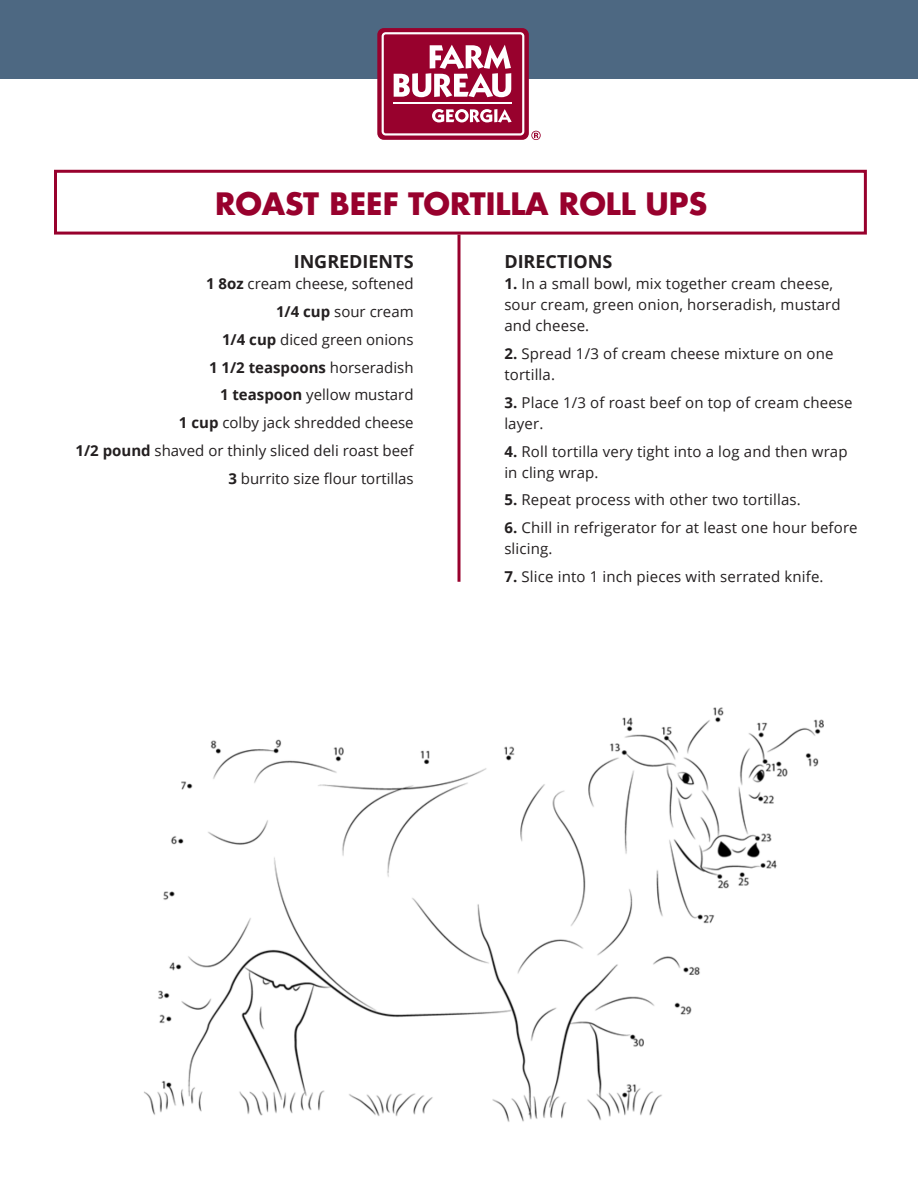
<style>
.page{position:relative;width:918px;height:1188px;background:#fff}
.page>*{position:absolute;margin:0;border:0;box-sizing:border-box;transform-origin:0 0}
.t1{font:700 30px "Futura LT Pro";color:#98012d}
.t2{font:700 18px "Open Sans";color:#231f20}
.t3{font:15px/21px "Open Sans";letter-spacing:.01em;color:#231f20}
.t4{font:700 15px "Open Sans";color:#231f20}
.s1{font-weight:700}
.s2{font-weight:400}
</style>
<div class="page">
<hr style="left:458px;top:235px;width:2px;height:347px;background:#98012d">
<div style="left:0;top:0;width:918px;height:79px;background:#4d6882"></div>
<div style="left:377px;top:28px;width:152px;height:112px;background:#98012d;border-radius:7px"></div>
<svg style="left:382px;top:32px;width:142px;height:104px"></svg>
<hr style="left:394px;top:102px;width:118px;height:2px;background:#fff">
<svg style="left:531px;top:131px;width:10px;height:9px"></svg>
<div style="left:54px;top:170px;width:813px;height:65px;border:3px solid #98012d"></div>
<img style="left:144px;top:707px;width:680px;height:415px">
<p class="t1" style="left:215px;top:180px;width:494px">ROAST BEEF TORTILLA ROLL UPS</p>
<p class="t2" style="left:294px;top:249px;width:121px">INGREDIENTS</p>
<p class="t3" style="left:206px;top:273px;width:209px"><span class="s1">1 8oz</span> cream cheese, softened</p>
<p class="t3" style="left:276px;top:301px;width:139px"><span class="s1">1/4 cup</span> sour cream</p>
<p class="t3" style="left:222px;top:328px;width:193px"><span class="s1">1/4 cup</span> diced green onions</p>
<p class="t4" style="left:209px;top:356px;width:206px">1 1/2 teaspoons <span class="s2">horseradish</span></p>
<p class="t3" style="left:220px;top:384px;width:195px"><span class="s1">1 teaspoon</span> yellow mustard</p>
<p class="t3" style="left:179px;top:412px;width:236px"><span class="s1">1 cup</span> colby jack shredded cheese</p>
<p class="t3" style="left:76px;top:439px;width:340px"><span class="s1">1/2 pound</span> shaved or thinly sliced deli roast beef</p>
<p class="t3" style="left:228px;top:467px;width:187px"><span class="s1">3</span> burrito size flour tortillas</p>
<p class="t2" style="left:504px;top:249px;width:109px">DIRECTIONS</p>
<p class="t3" style="left:504px;top:273px;width:338px"><span class="s1">1.</span> In a small bowl, mix together cream cheese, sour cream, green onion, horseradish, mustard and cheese.</p>
<p class="t3" style="left:504px;top:343px;width:331px"><span class="s1">2.</span> Spread 1/3 of cream cheese mixture on one tortilla.</p>
<p class="t3" style="left:504px;top:391px;width:350px"><span class="s1">3.</span> Place 1/3 of roast beef on top of cream cheese layer.</p>
<p class="t3" style="left:504px;top:440px;width:345px"><span class="s1">4.</span> Roll tortilla very tight into a log and then wrap in cling wrap.</p>
<p class="t3" style="left:504px;top:489px;width:298px"><span class="s1">5.</span> Repeat process with other two tortillas.</p>
<p class="t3" style="left:504px;top:517px;width:355px"><span class="s1">6.</span> Chill in refrigerator for at least one hour before slicing.</p>
<p class="t3" style="left:504px;top:565px;width:321px"><span class="s1">7.</span> Slice into 1 inch pieces with serrated knife.</p>
</div>
